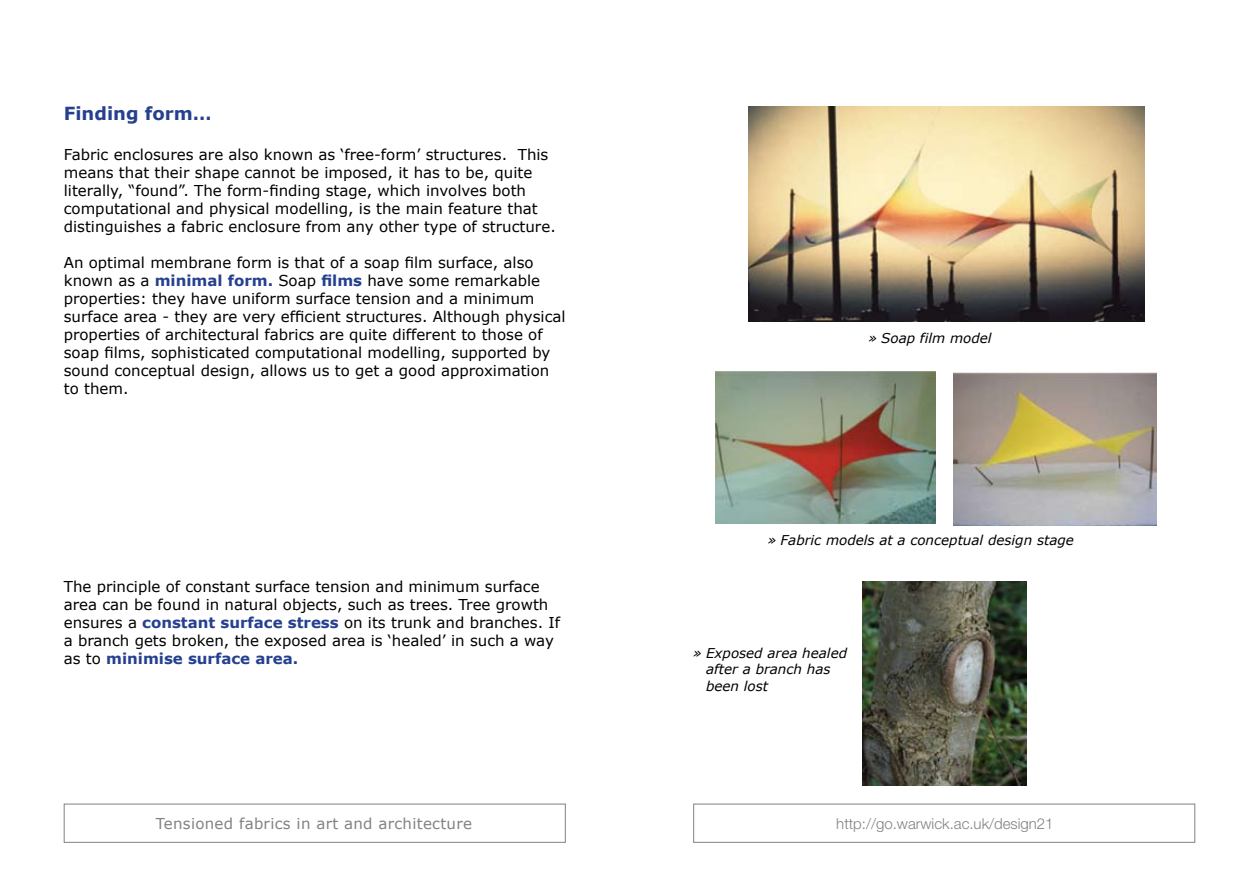
<style>
.page{position:relative;width:1259px;height:893px;background:#fff}
.page>*{position:absolute;margin:0;border:0;box-sizing:border-box;transform-origin:0 0}
.t1{font:700 18px "Verdana";color:#25408f}
.t2{font:15px/18px "Verdana";color:#000}
.t3{font:15px "Verdana";letter-spacing:.02em;color:#808285}
.t4{font:300 15px "Helvetica Neue";color:#808285}
.t5{font:italic 13.5px/16.5px "Verdana";color:#000}
.s1{font-weight:700;color:#25408f}
</style>
<div class="page">
<div style="left:64px;top:804px;width:502px;height:39px;border:1px solid #808285"></div>
<div style="left:693px;top:804px;width:502px;height:39px;border:1px solid #808285"></div>
<img style="left:862px;top:581px;width:164px;height:205px">
<img style="left:748px;top:106px;width:396px;height:215px">
<img style="left:715px;top:371px;width:220px;height:153px">
<img style="left:953px;top:372px;width:203px;height:154px">
<p class="t1" style="left:64px;top:102px;width:149px">Finding form…</p>
<p class="t2" style="left:64px;top:145px;width:493px">Fabric enclosures are also known as ‘free-form’ structures. This means that their shape cannot be imposed, it has to be, quite literally, “found”. The form-finding stage, which involves both computational and physical modelling, is the main feature that distinguishes a fabric enclosure from any other type of structure.</p>
<p class="t2" style="left:64px;top:253px;width:503px">An optimal membrane form is that of a soap film surface, also known as a <span class="s1">minimal form.</span> Soap <span class="s1">films</span> have some remarkable properties: they have uniform surface tension and a minimum surface area - they are very efficient structures. Although physical properties of architectural fabrics are quite different to those of soap films, sophisticated computational modelling, supported by sound conceptual design, allows us to get a good approximation to them.</p>
<p class="t2" style="left:64px;top:577px;width:498px">The principle of constant surface tension and minimum surface area can be found in natural objects, such as trees. Tree growth ensures a <span class="s1">constant surface stress</span> on its trunk and branches. If a branch gets broken, the exposed area is ‘healed’ in such a way as to <span class="s1">minimise surface area.</span></p>
<p class="t5" style="left:868px;top:329px;width:124px">» Soap film model</p>
<p class="t5" style="left:767px;top:532px;width:308px">» Fabric models at a conceptual design stage</p>
<p class="t5" style="left:706px;top:644px;width:143px;text-indent:-13px">» Exposed area healed after a branch has been lost</p>
<p class="t3" style="left:156px;top:813px;width:318px">Tensioned fabrics in art and architecture</p>
<p class="t4" style="left:836px;top:814px;width:219px">http://go.warwick.ac.uk/design21</p>
</div>
